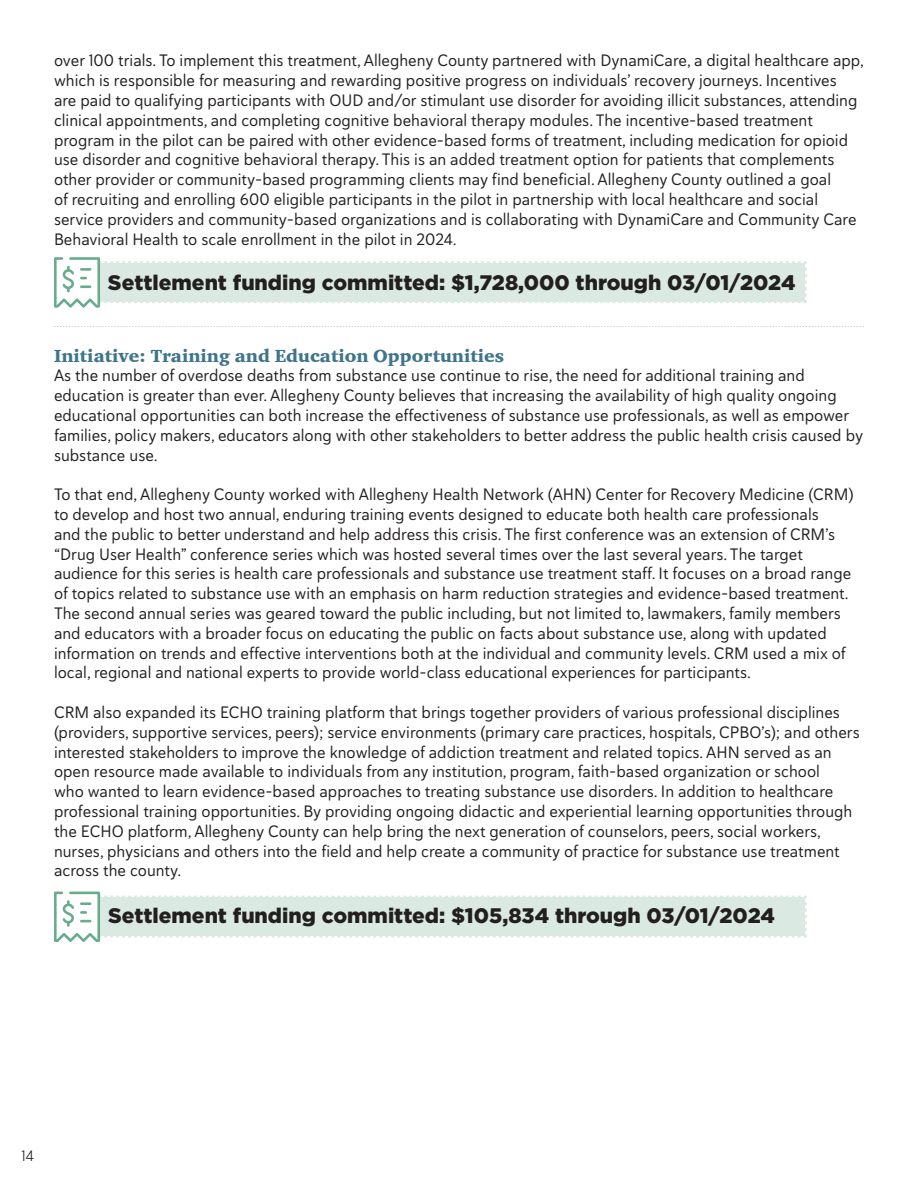
<style>
.page{position:relative;width:918px;height:1188px;background:#fff}
.page>*{position:absolute;margin:0;border:0;box-sizing:border-box;transform-origin:0 0}
.t1{font:900 21px "Gotham";color:#231f20}
.t2{font:18px "Charter ITC Blac";color:#3e748c}
.t3{font:16.5px/19.8px "Haboro Soft Nor Reg";color:#231f20}
.t4{font:15px "Haboro Soft Nor Boo";color:#231f20}
</style>
<div class="page">
<svg style="left:54px;top:257px;width:753px;height:51px"></svg>
<svg style="left:54px;top:892px;width:753px;height:50px"></svg>
<svg style="left:54px;top:326px;width:810px;height:1px"></svg>
<p class="t3" style="left:54px;top:51px;width:812px">over 100 trials. To implement this treatment, Allegheny County partnered with DynamiCare, a digital healthcare app, which is responsible for measuring and rewarding positive progress on individuals’ recovery journeys. Incentives<br>are paid to qualifying participants with OUD and/or stimulant use disorder for avoiding illicit substances, attending clinical appointments, and completing cognitive behavioral therapy modules. The incentive-based treatment program in the pilot can be paired with other evidence-based forms of treatment, including medication for opioid use disorder and cognitive behavioral therapy. This is an added treatment option for patients that complements other provider or community-based programming clients may find beneficial. Allegheny County outlined a goal<br>of recruiting and enrolling 600 eligible participants in the pilot in partnership with local healthcare and social service providers and community-based organizations and is collaborating with DynamiCare and Community Care Behavioral Health to scale enrollment in the pilot in 2024.</p>
<p class="t1" style="left:108px;top:268px;width:689px">Settlement funding committed: $1,728,000 through 03/01/2024</p>
<p class="t2" style="left:54px;top:344px;width:452px">Initiative: Training and Education Opportunities</p>
<p class="t3" style="left:54px;top:366px;width:811px">As the number of overdose deaths from substance use continue to rise, the need for additional training and education is greater than ever. Allegheny County believes that increasing the availability of high quality ongoing educational opportunities can both increase the effectiveness of substance use professionals, as well as empower families, policy makers, educators along with other stakeholders to better address the public health crisis caused by substance use.</p>
<p class="t3" style="left:54px;top:484px;width:801px">To that end, Allegheny County worked with Allegheny Health Network (AHN) Center for Recovery Medicine (CRM) to develop and host two annual, enduring training events designed to educate both health care professionals<br>and the public to better understand and help address this crisis. The first conference was an extension of CRM’s “Drug User Health” conference series which was hosted several times over the last several years. The target audience for this series is health care professionals and substance use treatment staff. It focuses on a broad range of topics related to substance use with an emphasis on harm reduction strategies and evidence-based treatment.<br>The second annual series was geared toward the public including, but not limited to, lawmakers, family members and educators with a broader focus on educating the public on facts about substance use, along with updated information on trends and effective interventions both at the individual and community levels. CRM used a mix of local, regional and national experts to provide world-class educational experiences for participants.</p>
<p class="t3" style="left:54px;top:702px;width:807px">CRM also expanded its ECHO training platform that brings together providers of various professional disciplines (providers, supportive services, peers); service environments (primary care practices, hospitals, CPBO’s); and others interested stakeholders to improve the knowledge of addiction treatment and related topics. AHN served as an open resource made available to individuals from any institution, program, faith-based organization or school<br>who wanted to learn evidence-based approaches to treating substance use disorders. In addition to healthcare professional training opportunities. By providing ongoing didactic and experiential learning opportunities through the ECHO platform, Allegheny County can help bring the next generation of counselors, peers, social workers, nurses, physicians and others into the field and help create a community of practice for substance use treatment across the county.</p>
<p class="t1" style="left:108px;top:901px;width:668px">Settlement funding committed: $105,834 through 03/01/2024</p>
<p class="t4" style="left:22px;top:1146px;width:14px">14</p>
</div>
